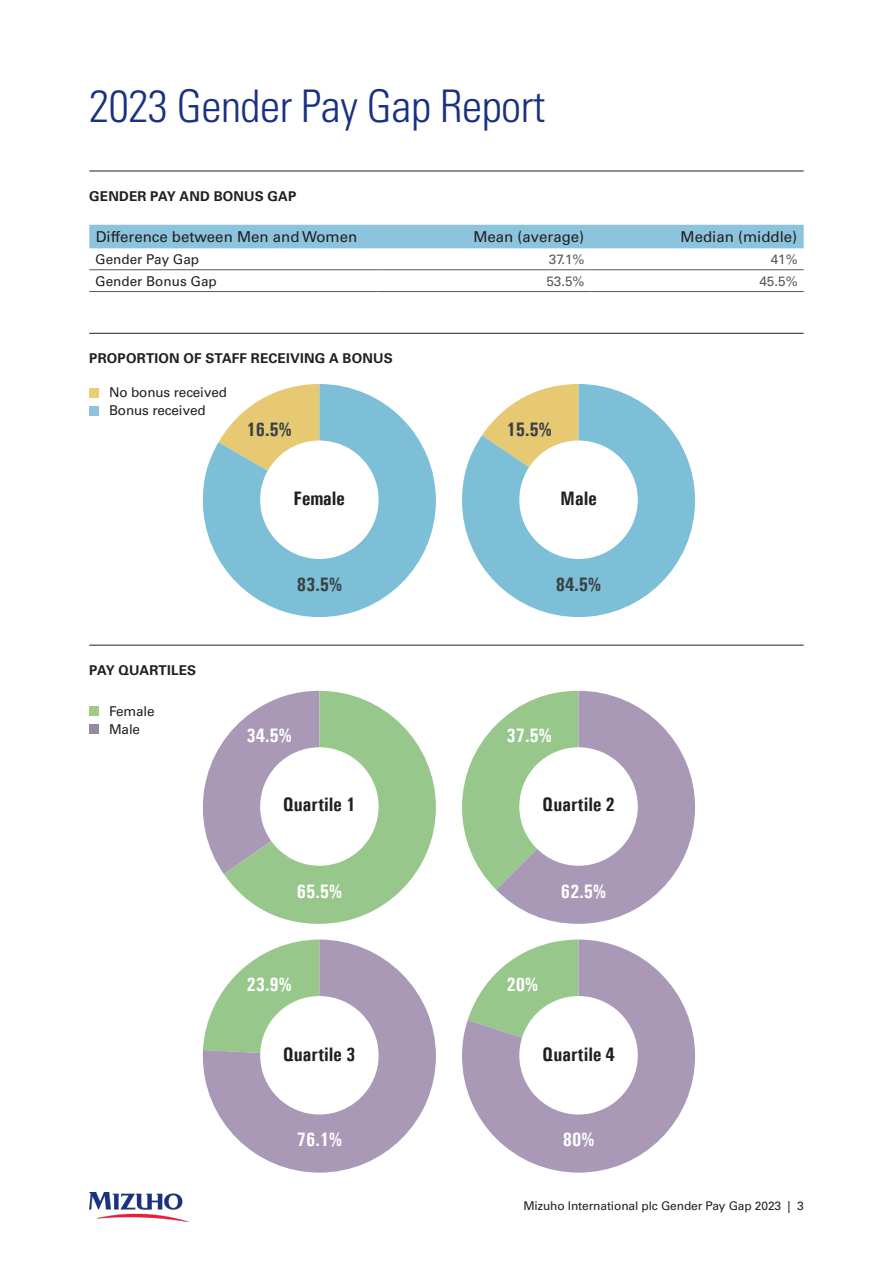
<style>
.page{position:relative;width:893px;height:1263px;background:#fff}
.page>*{position:absolute;margin:0;border:0;box-sizing:border-box;transform-origin:0 0}
.T1{font:300 condensed 45px "Univers LT Std";letter-spacing:-.01em;color:#183181}
.t1{font:700 condensed 19.5px "Univers";color:#231f20}
.t2{font:700 condensed 19.5px "Univers";color:#fff}
.t3{font:700 condensed 19.5px "Univers";color:#384246}
.Column_head_-_align{font:15px "Univers LT Std";color:#231f20}
.Sub_Heading_1_-_Caps{font:700 13.5px "Univers LT Std";letter-spacing:.015em;color:#231f20}
.B1{font:13.5px/18px "Univers LT Std";letter-spacing:-.01em;color:#231f20}
.Body_text_black_9_12{font:13.5px "Univers LT Pro 55 Roman";color:#231f20}
.Table_data_-_right_a{font:13.5px "Univers LT Std";color:#57585a}
.t4{font:12px "Univers LT Std";letter-spacing:-.01em;color:#231f20}
</style>
<div class="page">
<svg style="left:203px;top:384px;width:233px;height:233px;fill:#7dbfd7"></svg>
<svg style="left:462px;top:384px;width:233px;height:233px;fill:#7dbfd7"></svg>
<div style="left:260px;top:440px;width:119px;height:119px;background:#fff;border-radius:50%"></div>
<div style="left:519px;top:440px;width:119px;height:119px;background:#fff;border-radius:50%"></div>
<svg style="left:202px;top:740px;width:22px;height:134px"></svg>
<svg style="left:224px;top:691px;width:212px;height:233px;fill:#97c78b"></svg>
<svg style="left:462px;top:725px;width:34px;height:165px"></svg>
<svg style="left:496px;top:691px;width:199px;height:233px;fill:#a998b6"></svg>
<svg style="left:203px;top:939px;width:233px;height:233px;background:#a5a4ac"></svg>
<svg style="left:462px;top:939px;width:233px;height:233px;fill:#a998b6"></svg>
<div style="left:260px;top:747px;width:119px;height:119px;background:#fff;border-radius:50%"></div>
<div style="left:519px;top:747px;width:119px;height:119px;background:#fff;border-radius:50%"></div>
<div style="left:260px;top:996px;width:119px;height:118px;background:#fff;border-radius:50%"></div>
<div style="left:519px;top:996px;width:119px;height:118px;background:#fff;border-radius:50%"></div>
<img style="left:90px;top:1192px;width:99px;height:30px">
<div style="left:89px;top:225px;width:715px;height:23px;background:#8dc4dd"></div>
<hr style="left:89px;top:269px;width:289px;height:1px;background:#57585a">
<hr style="left:378px;top:269px;width:213px;height:1px;background:#57585a">
<hr style="left:591px;top:269px;width:213px;height:1px;background:#57585a">
<hr style="left:89px;top:291px;width:289px;height:1px;background:#57585a">
<hr style="left:378px;top:291px;width:213px;height:1px;background:#57585a">
<hr style="left:591px;top:291px;width:213px;height:1px;background:#57585a">
<hr style="left:89px;top:333px;width:715px;height:1px;background:#231f20">
<hr style="left:89px;top:645px;width:715px;height:1px;background:#231f20">
<hr style="left:89px;top:171px;width:715px;height:1px;background:#231f20">
<div style="left:89px;top:388px;width:9px;height:9px;background:#eccd71"></div>
<div style="left:89px;top:406px;width:9px;height:9px;background:#8dc4dd"></div>
<div style="left:89px;top:707px;width:9px;height:9px;background:#a4c886"></div>
<div style="left:89px;top:725px;width:9px;height:9px;background:#9889a3"></div>
<p class="T1" style="left:89px;top:79px;width:457px">2023 Gender Pay Gap Report</p>
<p class="Sub_Heading_1_-_Caps" style="left:89px;top:188px;width:209px">GENDER PAY AND BONUS GAP</p>
<p class="Column_head_-_align" style="left:96px;top:228px;width:263px">Difference between Men and Women</p>
<p class="Column_head_-_align" style="left:473px;top:228px;width:112px">Mean (average)</p>
<p class="Column_head_-_align" style="left:681px;top:228px;width:118px">Median (middle)</p>
<p class="Body_text_black_9_12" style="left:95px;top:250px;width:105px">Gender Pay Gap</p>
<p class="Table_data_-_right_a" style="left:549px;top:251px;width:37px">37.1%</p>
<p class="Table_data_-_right_a" style="left:771px;top:251px;width:29px">41%</p>
<p class="Body_text_black_9_12" style="left:95px;top:271px;width:123px">Gender Bonus Gap</p>
<p class="Table_data_-_right_a" style="left:546px;top:273px;width:40px">53.5%</p>
<p class="Table_data_-_right_a" style="left:759px;top:273px;width:40px">45.5%</p>
<p class="Sub_Heading_1_-_Caps" style="left:89px;top:351px;width:305px">PROPORTION OF STAFF RECEIVING A BONUS</p>
<p class="B1" style="left:109px;top:384px;width:120px">No bonus received<br>Bonus received</p>
<p class="t3" style="left:247px;top:417px;width:47px">16.5%</p>
<p class="t3" style="left:506px;top:417px;width:47px">15.5%</p>
<p class="t1" style="left:293px;top:486px;width:53px">Female</p>
<p class="t1" style="left:561px;top:486px;width:38px">Male</p>
<p class="t3" style="left:297px;top:572px;width:47px">83.5%</p>
<p class="t3" style="left:556px;top:572px;width:47px">84.5%</p>
<p class="Sub_Heading_1_-_Caps" style="left:89px;top:663px;width:108px">PAY QUARTILES</p>
<p class="B1" style="left:109px;top:702px;width:47px">Female<br>Male</p>
<p class="t2" style="left:247px;top:724px;width:47px">34.5%</p>
<p class="t2" style="left:506px;top:724px;width:47px">37.5%</p>
<p class="t1" style="left:283px;top:793px;width:74px">Quartile 1</p>
<p class="t1" style="left:542px;top:793px;width:74px">Quartile 2</p>
<p class="t2" style="left:297px;top:879px;width:47px">65.5%</p>
<p class="t2" style="left:561px;top:879px;width:47px">62.5%</p>
<p class="t2" style="left:247px;top:973px;width:47px">23.9%</p>
<p class="t2" style="left:506px;top:973px;width:33px">20%</p>
<p class="t1" style="left:283px;top:1042px;width:74px">Quartile 3</p>
<p class="t1" style="left:542px;top:1042px;width:74px">Quartile 4</p>
<p class="t2" style="left:297px;top:1128px;width:47px">76.1%</p>
<p class="t2" style="left:563px;top:1128px;width:33px">80%</p>
<p class="t4" style="left:523px;top:1198px;width:282px">Mizuho International plc Gender Pay Gap 2023 | 3</p>
</div>
